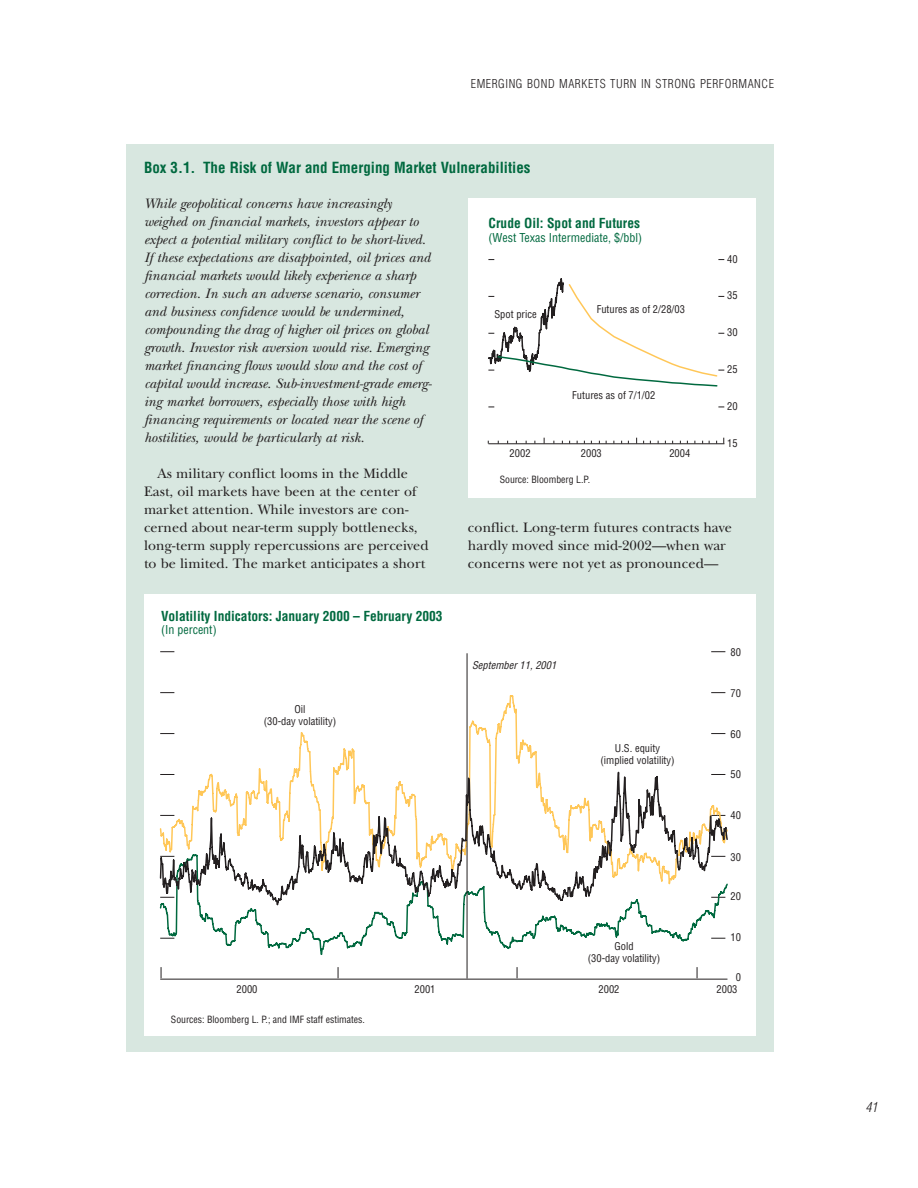
<style>
.page{position:relative;width:918px;height:1188px;background:#fff}
.page>*{position:absolute;margin:0;border:0;box-sizing:border-box;transform-origin:0 0}
.t1{font:700 condensed 15px "Helvetica";color:#00693f}
.t2{font:italic 14.25px/18px "New Baskerville";color:#231f20}
.t3{font:14.25px/18px "New Baskerville";letter-spacing:.005em;color:#231f20}
.t4{font:700 condensed 13.5px "Helvetica";color:#00693f}
.t5{font:italic 300 condensed 13.5px "Helvetica";color:#231f20}
.t6{font:300 condensed 12px "Helvetica";letter-spacing:.045em;color:#231f20}
.t7{font:condensed 12px "Helvetica";color:#00693f}
.t8{font:condensed 10.5px/12px "Helvetica";color:#231f20;text-align:center}
.t9{font:italic condensed 10.5px "Helvetica";color:#231f20}
.t10{font:condensed 9.75px "Helvetica";color:#231f20}
</style>
<div class="page">
<div style="left:126px;top:144px;width:648px;height:908px;background:#d8e7e0"></div>
<div style="left:468px;top:198px;width:288px;height:299px;background:#fff"></div>
<hr style="left:488px;top:443px;width:236px;height:1px;background:#231f20">
<svg style="left:488px;top:279px;width:236px;height:108px"></svg>
<div style="left:144px;top:595px;width:612px;height:441px;background:#fff"></div>
<hr style="left:160px;top:979px;width:567px;height:1px;background:#231f20">
<svg style="left:160px;top:651px;width:14px;height:1px"></svg>
<svg style="left:711px;top:651px;width:14px;height:1px"></svg>
<svg style="left:160px;top:692px;width:568px;height:264px"></svg>
<hr style="left:467px;top:653px;width:1px;height:326px;background:#231f20">
<p class="t6" style="left:471px;top:79px;width:305px">EMERGING BOND MARKETS TURN IN STRONG PERFORMANCE</p>
<p class="t1" style="left:144px;top:162px;width:388px">Box 3.1. The Risk of War and Emerging Market Vulnerabilities</p>
<p class="t2" style="left:144px;top:196px;width:290px">While geopolitical concerns have increasingly weighed on financial markets, investors appear to expect a potential military conflict to be short-lived.<br>If these expectations are disappointed, oil prices and financial markets would likely experience a sharp correction. In such an adverse scenario, consumer and business confidence would be undermined, compounding the drag of higher oil prices on global growth. Investor risk aversion would rise. Emerging market financing flows would slow and the cost of capital would increase. Sub-investment-grade emerg&shy;ing market borrowers, especially those with high financing requirements or located near the scene of hostilities, would be particularly at risk.</p>
<p class="t3" style="left:144px;top:466px;width:286px;text-indent:14px">As military conflict looms in the Middle East, oil markets have been at the center of market attention. While investors are con&shy;cerned about near-term supply bottlenecks, long-term supply repercussions are perceived to be limited. The market anticipates a short</p>
<p class="t4" style="left:161px;top:611px;width:283px">Volatility Indicators: January 2000 – February 2003</p>
<p class="t7" style="left:161px;top:625px;width:57px">(In percent)</p>
<p class="t8" style="left:264px;top:704px;width:74px">Oil<br>(30-day volatility)</p>
<p class="t8" style="left:237px;top:984px;width:23px">2000</p>
<p class="t10" style="left:171px;top:1015px;width:196px">Sources: Bloomberg L. P.; and IMF staff estimates.</p>
<p class="t8" style="left:415px;top:984px;width:22px">2001</p>
<p class="t4" style="left:489px;top:217px;width:153px">Crude Oil: Spot and Futures</p>
<p class="t7" style="left:489px;top:233px;width:155px">(West Texas Intermediate, $/bbl)</p>
<p class="t8" style="left:494px;top:309px;width:44px">Spot price</p>
<p class="t8" style="left:597px;top:304px;width:90px">Futures as of 2/28/03</p>
<p class="t8" style="left:572px;top:390px;width:85px">Futures as of 7/1/02</p>
<p class="t8" style="left:510px;top:448px;width:23px">2002</p>
<p class="t8" style="left:581px;top:448px;width:23px">2003</p>
<p class="t8" style="left:669px;top:448px;width:23px">2004</p>
<p class="t10" style="left:500px;top:475px;width:92px">Source: Bloomberg L.P.</p>
<p class="t8" style="left:727px;top:254px;width:12px">40</p>
<p class="t8" style="left:727px;top:291px;width:12px">35</p>
<p class="t8" style="left:727px;top:327px;width:12px">30</p>
<p class="t8" style="left:727px;top:364px;width:12px">25</p>
<p class="t8" style="left:727px;top:401px;width:12px">20</p>
<p class="t8" style="left:727px;top:438px;width:12px">15</p>
<p class="t3" style="left:468px;top:521px;width:266px">conflict. Long-term futures contracts have hardly moved since mid-2002—when war concerns were not yet as pronounced—</p>
<p class="t9" style="left:472px;top:661px;width:86px">September 11, 2001</p>
<p class="t8" style="left:600px;top:743px;width:76px">U.S. equity (implied volatility)</p>
<p class="t8" style="left:588px;top:941px;width:74px">Gold<br>(30-day volatility)</p>
<p class="t8" style="left:731px;top:647px;width:12px">80</p>
<p class="t8" style="left:731px;top:688px;width:12px">70</p>
<p class="t8" style="left:731px;top:729px;width:12px">60</p>
<p class="t8" style="left:731px;top:769px;width:12px">50</p>
<p class="t8" style="left:731px;top:810px;width:12px">40</p>
<p class="t8" style="left:731px;top:852px;width:12px">30</p>
<p class="t8" style="left:731px;top:891px;width:12px">20</p>
<p class="t8" style="left:731px;top:932px;width:12px">10</p>
<p class="t8" style="left:736px;top:972px;width:7px">0</p>
<p class="t8" style="left:599px;top:984px;width:22px">2002</p>
<p class="t8" style="left:717px;top:984px;width:22px">2003</p>
<p class="t5" style="left:866px;top:1102px;width:13px">41</p>
</div>
